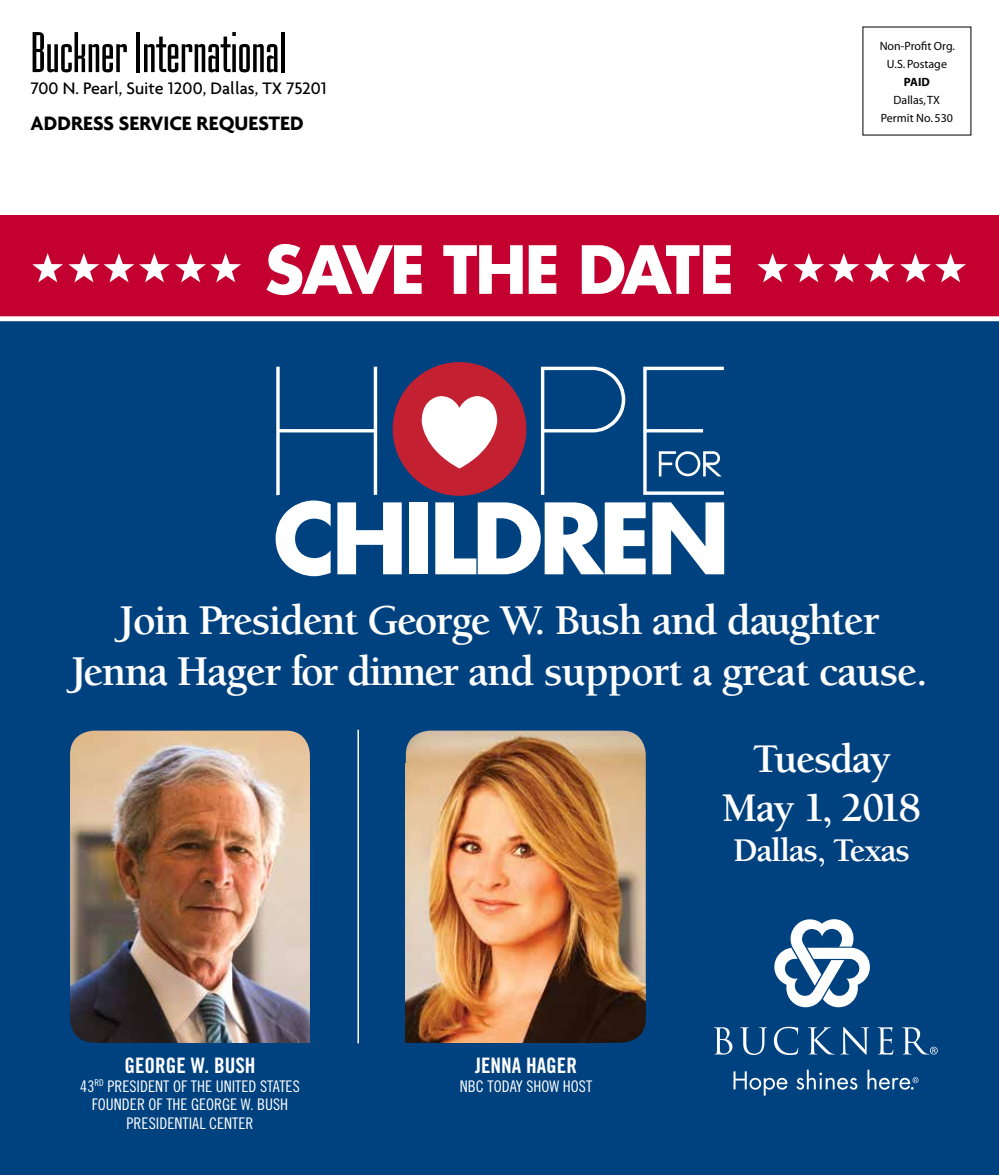
<style>
.page{position:relative;width:999px;height:1175px;background:#fff}
.page>*{position:absolute;margin:0;border:0;box-sizing:border-box;transform-origin:0 0}
.t1{font:700 64.5px "Futura";letter-spacing:-.035em;color:#fff}
.t2{font:60px "Mekanik Plain";color:#000}
.t3{font:700 43.5px/51px "Berkeley";letter-spacing:-.035em;color:#fff;text-align:center}
.t4{font:700 41.85px/48.3px "Berkeley";letter-spacing:-.035em;color:#fff;text-align:center}
.t5{font:700 34.05px "Berkeley";letter-spacing:-.035em;color:#fff}
.t6{font:21.3px "Trade Gothic Bold Cond Twenty";color:#fff}
.t7{font:700 21px "Agenda";color:#000}
.t8{font:500 18px "Agenda";color:#000}
.t9{font:16.05px/18.6px "Trade Gothic Cond Eighteen";color:#fff;text-align:center}
.t10{font:12px/18px "Myriad";color:#000;text-align:center}
.t11{font:700 12px "Myriad";color:#000}
</style>
<div class="page">
<div style="left:0;top:230px;width:999px;height:944px;background:#004280"></div>
<svg style="left:276px;top:367px;width:448px;height:209px"></svg>
<div style="left:0;top:216px;width:999px;height:104px;background:#c3002f"></div>
<div style="left:0;top:316px;width:999px;height:5px;background:#fff"></div>
<img style="left:70px;top:730px;width:240px;height:312px">
<img style="left:406px;top:730px;width:240px;height:312px">
<img style="left:98px;top:763px;width:212px;height:279px">
<img style="left:406px;top:763px;width:199px;height:279px">
<svg style="left:757px;top:253px;width:209px;height:29px"></svg>
<svg style="left:32px;top:253px;width:209px;height:29px"></svg>
<svg style="left:774px;top:919px;width:96px;height:88px"></svg>
<svg style="left:714px;top:1026px;width:224px;height:29px"></svg>
<svg style="left:734px;top:1071px;width:54px;height:24px"></svg>
<svg style="left:796px;top:1069px;width:61px;height:20px"></svg>
<svg style="left:867px;top:1069px;width:52px;height:20px"></svg>
<hr style="left:357px;top:729px;width:2px;height:314px;background:#fff">
<h2 class="t2" style="left:31px;top:16px;width:257px">Buckner International</h2>
<p class="t8" style="left:31px;top:77px;width:298px">700 N. Pearl, Suite 1200, Dallas, TX 75201</p>
<h3 class="t7" style="left:31px;top:110px;width:275px">ADDRESS SERVICE REQUESTED</h3>
<h1 class="t1" style="left:265px;top:225px;width:471px">SAVE THE DATE</h1>
<p class="t10" style="left:880px;top:37px;width:77px">Non-Profit Org.<br>U.S. Postage</p>
<p class="t11" style="left:904px;top:75px;width:27px">PAID</p>
<p class="t10" style="left:881px;top:91px;width:74px">Dallas, TX<br>Permit No. 530</p>
<h3 class="t3" style="left:71px;top:595px;width:858px">Join President George W. Bush and daughter<br>Jenna Hager for dinner and support a great cause.</h3>
<h3 class="t6" style="left:124px;top:1052px;width:133px">GEORGE W. BUSH</h3>
<p class="t9" style="left:80px;top:1076px;width:221px">43<sup>RD</sup> PRESIDENT OF THE UNITED STATES<br>FOUNDER OF THE GEORGE W. BUSH<br>PRESIDENTIAL CENTER</p>
<h3 class="t6" style="left:475px;top:1052px;width:103px">JENNA HAGER</h3>
<p class="t9" style="left:460px;top:1076px;width:134px">NBC TODAY SHOW HOST</p>
<h3 class="t4" style="left:722px;top:735px;width:201px">Tuesday<br>May 1, 2018</h3>
<h3 class="t5" style="left:733px;top:832px;width:178px">Dallas, Texas</h3>
</div>
